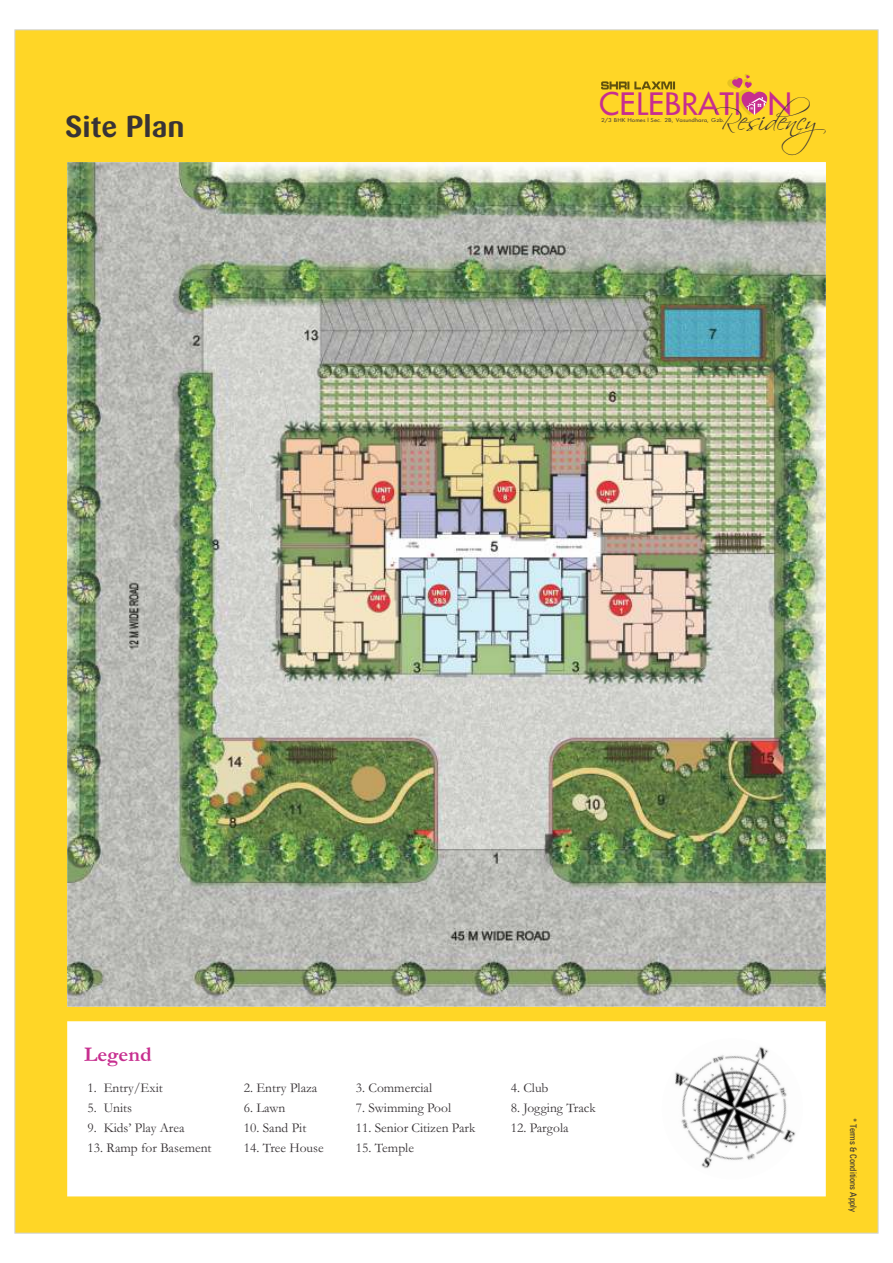
<style>
.page{position:relative;width:893px;height:1263px;background:#fff}
.page>*{position:absolute;margin:0;border:0;box-sizing:border-box;transform-origin:0 0}
.t1{font:100 37.95px "Belmar";color:#c72e8f}
.t2{font:700 30px "Sari Pro";color:#383336}
.t3{font:28.5px "Scriptina";letter-spacing:-.035em;color:#383336}
.t4{font:700 21px "Garamond";color:#c72e8f}
.t5{font:13.5px "Garamond";color:#383336}
.t6{font:condensed 9px "Zurich BT";color:#383336}
.t7{font:5.85px "Belmar Ext Norma";color:#383336}
</style>
<div class="page">
<div style="left:14px;top:29px;width:864px;height:1204px;background:#ffd626"></div>
<svg style="left:67px;top:1021px;width:759px;height:175px"></svg>
<img style="left:67px;top:162px;width:759px;height:845px">
<svg style="left:601px;top:81px;width:74px;height:9px"></svg>
<svg style="left:727px;top:74px;width:41px;height:41px;background:#eca64a"></svg>
<img style="left:662px;top:1038px;width:141px;height:141px;border-radius:50%">
<h2 class="t2" style="left:65px;top:114px;width:121px">Site Plan</h2>
<h1 class="t1" style="left:600px;top:88px;width:143px">CELEBRATI</h1>
<p class="t7" style="left:601px;top:117px;width:125px">2/3 BHK Homes l Sec. 2B, Vasundhara, Gzb.</p>
<h1 class="t1" style="left:768px;top:88px;width:26px">N</h1>
<h3 class="t3" style="left:714px;top:104px;width:136px">Residency</h3>
<h3 class="t4" style="left:84px;top:1047px;width:69px">Legend</h3>
<p class="t5" style="left:88px;top:1083px;width:77px">1. Entry/Exit</p>
<p class="t5" style="left:244px;top:1083px;width:75px">2. Entry Plaza</p>
<p class="t5" style="left:356px;top:1083px;width:78px">3. Commercial</p>
<p class="t5" style="left:511px;top:1083px;width:39px">4. Club</p>
<p class="t5" style="left:88px;top:1103px;width:46px">5. Units</p>
<p class="t5" style="left:244px;top:1103px;width:43px">6. Lawn</p>
<p class="t5" style="left:356px;top:1103px;width:97px">7. Swimming Pool</p>
<p class="t5" style="left:511px;top:1103px;width:87px">8. Jogging Track</p>
<p class="t5" style="left:88px;top:1123px;width:98px">9. Kids’ Play Area</p>
<p class="t5" style="left:244px;top:1123px;width:64px">10. Sand Pit</p>
<p class="t5" style="left:356px;top:1123px;width:121px">11. Senior Citizen Park</p>
<p class="t5" style="left:511px;top:1123px;width:59px">12. Pargola</p>
<p class="t5" style="left:88px;top:1143px;width:125px">13. Ramp for Basement</p>
<p class="t5" style="left:244px;top:1143px;width:82px">14. Tree House</p>
<p class="t5" style="left:356px;top:1143px;width:60px">15. Temple</p>
<p class="t6" style="left:857px;top:1118px;width:96px;rotate:90deg">* Terms &amp; Conditions Apply</p>
</div>
